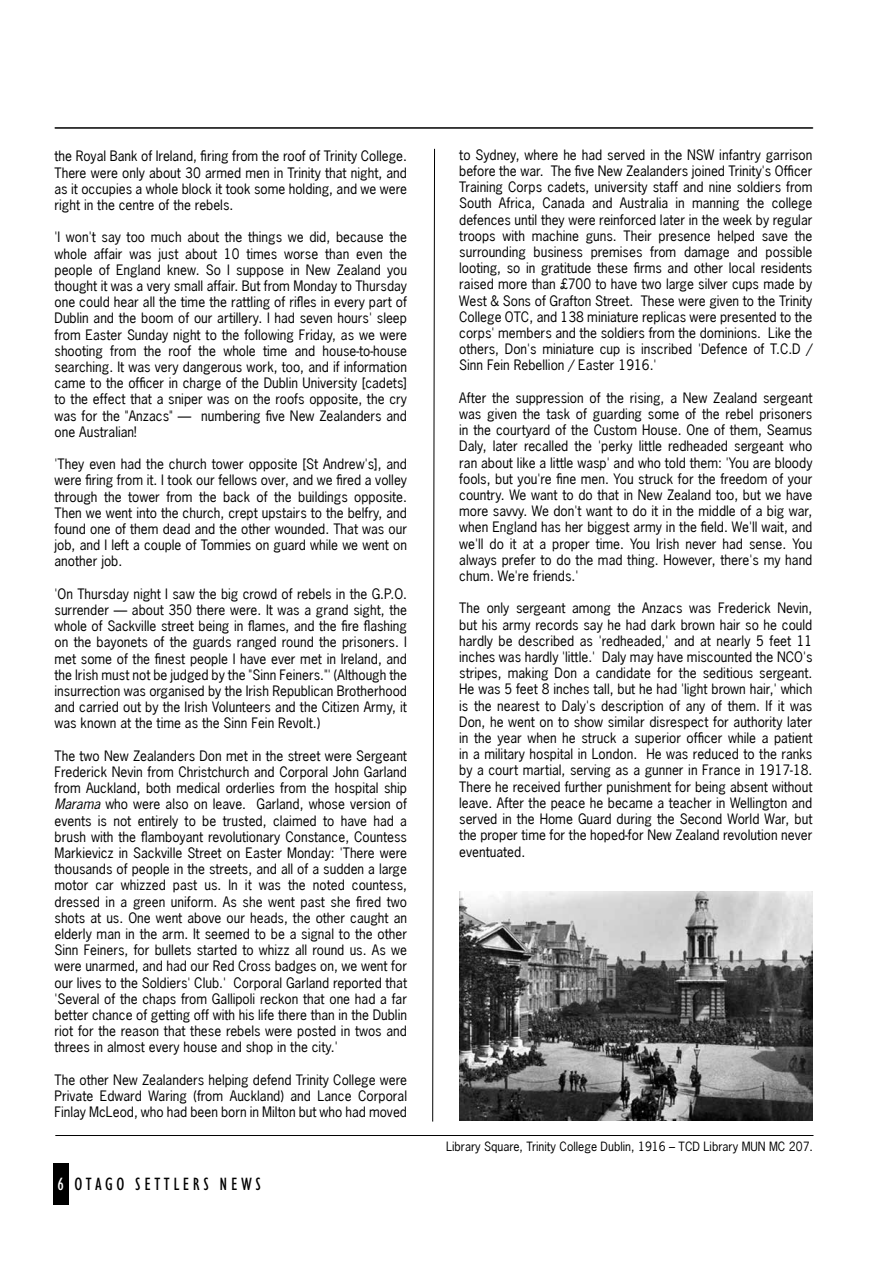
<style>
.page{position:relative;width:893px;height:1263px;background:#fff}
.page>*{position:absolute;margin:0;border:0;box-sizing:border-box;transform-origin:0 0}
.t1{font:condensed 18px "Humanist 521 BT";letter-spacing:.2em;color:#000}
.t2{font:13.5px/16.2px "News Gothic Macron";color:#000;text-align:justify}
.t3{font:12px "News Gothic Macron";color:#000}
.s1{font-family:"News Gothic Oblique Macron"}
.s2{color:#fff}
</style>
<div class="page">
<svg style="left:432px;top:148px;width:3px;height:974px"></svg>
<div style="left:53px;top:1164px;width:16px;height:41px;background:#000"></div>
<hr style="left:55px;top:1135px;width:758px;height:1px;background:#000">
<hr style="left:55px;top:128px;width:758px;height:1px;background:#000">
<img style="left:459px;top:891px;width:353px;height:229px">
<p class="t2" style="left:55px;top:148px;width:354px">the Royal Bank of Ireland, firing from the roof of Trinity College.<br>There were only about 30 armed men in Trinity that night, and as it occupies a whole block it took some holding, and we were right in the centre of the rebels.</p>
<p class="t2" style="left:55px;top:229px;width:354px">'I won't say too much about the things we did, because the whole affair was just about 10 times worse than even the people of England knew. So I suppose in New Zealand you thought it was a very small affair. But from Monday to Thursday one could hear all the time the rattling of rifles in every part of Dublin and the boom of our artillery. I had seven hours' sleep from Easter Sunday night to the following Friday, as we were shooting from the roof the whole time and house-to-house searching. It was very dangerous work, too, and if information came to the officer in charge of the Dublin University [cadets] to the effect that a sniper was on the roofs opposite, the cry was for the "Anzacs" — numbering five New Zealanders and one Australian!</p>
<p class="t2" style="left:55px;top:456px;width:354px">'They even had the church tower opposite [St Andrew's], and were firing from it. I took our fellows over, and we fired a volley through the tower from the back of the buildings opposite.<br>Then we went into the church, crept upstairs to the belfry, and found one of them dead and the other wounded. That was our job, and I left a couple of Tommies on guard while we went on another job.</p>
<p class="t2" style="left:55px;top:585px;width:354px">'On Thursday night I saw the big crowd of rebels in the G.P.O. surrender — about 350 there were. It was a grand sight, the whole of Sackville street being in flames, and the fire flashing on the bayonets of the guards ranged round the prisoners. I met some of the finest people I have ever met in Ireland, and the Irish must not be judged by the "Sinn Feiners."' (Although the insurrection was organised by the Irish Republican Brotherhood and carried out by the Irish Volunteers and the Citizen Army, it was known at the time as the Sinn Fein Revolt.)</p>
<p class="t2" style="left:55px;top:747px;width:354px">The two New Zealanders Don met in the street were Sergeant Frederick Nevin from Christchurch and Corporal John Garland from Auckland, both medical orderlies from the hospital ship <span class="s1">Marama</span> who were also on leave. Garland, whose version of events is not entirely to be trusted, claimed to have had a brush with the flamboyant revolutionary Constance, Countess Markievicz in Sackville Street on Easter Monday: 'There were thousands of people in the streets, and all of a sudden a large motor car whizzed past us. In it was the noted countess, dressed in a green uniform. As she went past she fired two shots at us. One went above our heads, the other caught an elderly man in the arm. It seemed to be a signal to the other Sinn Feiners, for bullets started to whizz all round us. As we were unarmed, and had our Red Cross badges on, we went for our lives to the Soldiers' Club.' Corporal Garland reported that 'Several of the chaps from Gallipoli reckon that one had a far better chance of getting off with his life there than in the Dublin riot for the reason that these rebels were posted in twos and threes in almost every house and shop in the city.'</p>
<p class="t2" style="left:55px;top:1071px;width:354px">The other New Zealanders helping defend Trinity College were Private Edward Waring (from Auckland) and Lance Corporal Finlay McLeod, who had been born in Milton but who had moved</p>
<h1 class="t1" style="left:57px;top:1174px;width:205px"><span class="s2">6</span> OTAGO SETTLERS NEWS</h1>
<p class="t2" style="left:459px;top:146px;width:355px">to Sydney, where he had served in the NSW infantry garrison before the war. The five New Zealanders joined Trinity's Officer Training Corps cadets, university staff and nine soldiers from South Africa, Canada and Australia in manning the college defences until they were reinforced later in the week by regular troops with machine guns. Their presence helped save the surrounding business premises from damage and possible looting, so in gratitude these firms and other local residents raised more than £700 to have two large silver cups made by West &amp; Sons of Grafton Street. These were given to the Trinity College OTC, and 138 miniature replicas were presented to the corps' members and the soldiers from the dominions. Like the others, Don's miniature cup is inscribed 'Defence of T.C.D / Sinn Fein Rebellion / Easter 1916.'</p>
<p class="t2" style="left:459px;top:389px;width:355px">After the suppression of the rising, a New Zealand sergeant was given the task of guarding some of the rebel prisoners in the courtyard of the Custom House. One of them, Seamus Daly, later recalled the 'perky little redheaded sergeant who ran about like a little wasp' and who told them: 'You are bloody fools, but you're fine men. You struck for the freedom of your country. We want to do that in New Zealand too, but we have more savvy. We don't want to do it in the middle of a big war, when England has her biggest army in the field. We'll wait, and we'll do it at a proper time. You Irish never had sense. You always prefer to do the mad thing. However, there's my hand chum. We're friends.'</p>
<p class="t2" style="left:459px;top:600px;width:355px">The only sergeant among the Anzacs was Frederick Nevin, but his army records say he had dark brown hair so he could hardly be described as 'redheaded,' and at nearly 5 feet 11 inches was hardly 'little.' Daly may have miscounted the NCO's stripes, making Don a candidate for the seditious sergeant.<br>He was 5 feet 8 inches tall, but he had 'light brown hair,' which is the nearest to Daly's description of any of them. If it was Don, he went on to show similar disrespect for authority later in the year when he struck a superior officer while a patient in a military hospital in London. He was reduced to the ranks by a court martial, serving as a gunner in France in 1917-18.<br>There he received further punishment for being absent without leave. After the peace he became a teacher in Wellington and served in the Home Guard during the Second World War, but the proper time for the hoped-for New Zealand revolution never eventuated.</p>
<p class="t3" style="left:446px;top:1139px;width:369px">Library Square, Trinity College Dublin, 1916 – TCD Library MUN MC 207.</p>
</div>
